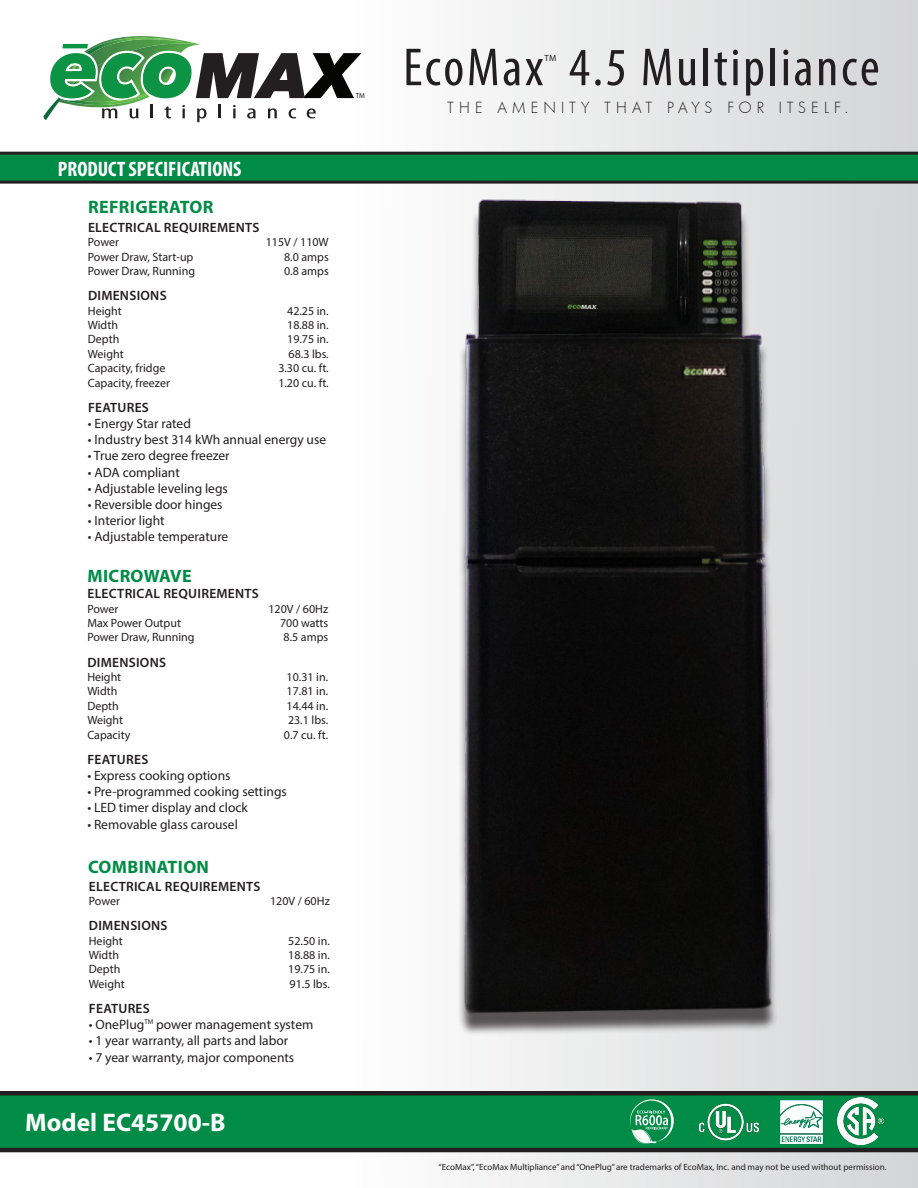
<style>
.page{position:relative;width:918px;height:1188px;background:#fff}
.page>*{position:absolute;margin:0;border:0;box-sizing:border-box;transform-origin:0 0}
.t1{font:condensed 54px "Myriad Pro";letter-spacing:.05em;color:#231f20}
.t2{font:700 25.5px "Myriad Pro";color:#fff}
.t3{font:700 condensed 21px "Myriad Pro";color:#fff}
.t4{font:700 18px "Myriad Pro";letter-spacing:.02em;color:#008c46}
.t5{font:300 15px "Futura";letter-spacing:.34em;color:#231f20}
.t6{font:13.5px "Myriad Pro";color:#231f20}
.t7{font:600 13.5px "Myriad Pro";letter-spacing:.02em;color:#231f20}
.t8{font:12px "Myriad Pro";color:#231f20}
.t9{font:9px "Myriad Pro";color:#231f20}
.t10{font:7.2px "Myriad Pro";color:#231f20}
</style>
<div class="page">
<div style="left:355px;top:0;width:563px;height:1188px;background:linear-gradient(to right,#fdfdfd,#d3d4d5)"></div>
<svg style="left:0;top:152px;width:219px;height:32px;background:#097a41"></svg>
<div style="left:0;top:1094px;width:918px;height:55px;background:#008c46"></div>
<hr style="left:0;top:1091px;width:918px;height:4px;background:#231f20">
<hr style="left:0;top:1148px;width:918px;height:4px;background:#231f20">
<img style="left:780px;top:1100px;width:43px;height:44px">
<img style="left:838px;top:1098px;width:46px;height:46px">
<img style="left:698px;top:1103px;width:62px;height:38px">
<svg style="left:630px;top:1099px;width:44px;height:45px"></svg>
<svg style="left:43px;top:36px;width:318px;height:86px"></svg>
<img style="left:219px;top:78px;width:699px;height:980px">
<p class="t3" style="left:58px;top:155px;width:185px">PRODUCT SPECIFICATIONS</p>
<p class="t4" style="left:88px;top:196px;width:127px">REFRIGERATOR</p>
<p class="t7" style="left:88px;top:219px;width:173px">ELECTRICAL REQUIREMENTS</p>
<p class="t8" style="left:88px;top:235px;width:33px">Power</p>
<p class="t8" style="left:266px;top:235px;width:64px">115V / 110W</p>
<p class="t8" style="left:88px;top:249px;width:107px">Power Draw, Start-up</p>
<p class="t8" style="left:284px;top:249px;width:46px">8.0 amps</p>
<p class="t8" style="left:88px;top:263px;width:109px">Power Draw, Running</p>
<p class="t8" style="left:284px;top:263px;width:46px">0.8 amps</p>
<p class="t7" style="left:88px;top:287px;width:80px">DIMENSIONS</p>
<p class="t8" style="left:88px;top:303px;width:35px">Height</p>
<p class="t8" style="left:287px;top:303px;width:43px">42.25 in.</p>
<p class="t8" style="left:88px;top:317px;width:32px">Width</p>
<p class="t8" style="left:287px;top:317px;width:43px">18.88 in.</p>
<p class="t8" style="left:88px;top:332px;width:33px">Depth</p>
<p class="t8" style="left:287px;top:332px;width:43px">19.75 in.</p>
<p class="t8" style="left:88px;top:346px;width:37px">Weight</p>
<p class="t8" style="left:289px;top:346px;width:42px">68.3 lbs.</p>
<p class="t8" style="left:88px;top:361px;width:79px">Capacity, fridge</p>
<p class="t8" style="left:278px;top:361px;width:52px">3.30 cu. ft.</p>
<p class="t8" style="left:88px;top:375px;width:84px">Capacity, freezer</p>
<p class="t8" style="left:278px;top:375px;width:52px">1.20 cu. ft.</p>
<p class="t7" style="left:88px;top:399px;width:62px">FEATURES</p>
<p class="t6" style="left:88px;top:415px;width:105px">• Energy Star rated</p>
<p class="t6" style="left:88px;top:431px;width:240px">• Industry best 314 kWh annual energy use</p>
<p class="t6" style="left:88px;top:447px;width:143px">• True zero degree freezer</p>
<p class="t6" style="left:88px;top:464px;width:93px">• ADA compliant</p>
<p class="t6" style="left:88px;top:480px;width:142px">• Adjustable leveling legs</p>
<p class="t6" style="left:88px;top:496px;width:136px">• Reversible door hinges</p>
<p class="t6" style="left:88px;top:512px;width:78px">• Interior light</p>
<p class="t6" style="left:88px;top:528px;width:142px">• Adjustable temperature</p>
<p class="t4" style="left:88px;top:564px;width:106px">MICROWAVE</p>
<p class="t7" style="left:87px;top:585px;width:173px">ELECTRICAL REQUIREMENTS</p>
<p class="t8" style="left:87px;top:601px;width:33px">Power</p>
<p class="t8" style="left:268px;top:601px;width:61px">120V / 60Hz</p>
<p class="t8" style="left:87px;top:616px;width:95px">Max Power Output</p>
<p class="t8" style="left:280px;top:616px;width:50px">700 watts</p>
<p class="t8" style="left:87px;top:630px;width:109px">Power Draw, Running</p>
<p class="t8" style="left:284px;top:630px;width:46px">8.5 amps</p>
<p class="t7" style="left:87px;top:653px;width:80px">DIMENSIONS</p>
<p class="t8" style="left:87px;top:670px;width:35px">Height</p>
<p class="t8" style="left:287px;top:670px;width:43px">10.31 in.</p>
<p class="t8" style="left:87px;top:684px;width:32px">Width</p>
<p class="t8" style="left:287px;top:684px;width:43px">17.81 in.</p>
<p class="t8" style="left:87px;top:698px;width:33px">Depth</p>
<p class="t8" style="left:287px;top:698px;width:43px">14.44 in.</p>
<p class="t8" style="left:87px;top:713px;width:37px">Weight</p>
<p class="t8" style="left:288px;top:713px;width:42px">23.1 lbs.</p>
<p class="t8" style="left:87px;top:727px;width:45px">Capacity</p>
<p class="t8" style="left:284px;top:727px;width:46px">0.7 cu. ft.</p>
<p class="t7" style="left:87px;top:751px;width:62px">FEATURES</p>
<p class="t6" style="left:87px;top:767px;width:145px">• Express cooking options</p>
<p class="t6" style="left:87px;top:783px;width:201px">• Pre-programmed cooking settings</p>
<p class="t6" style="left:87px;top:799px;width:162px">• LED timer display and clock</p>
<p class="t6" style="left:87px;top:816px;width:152px">• Removable glass carousel</p>
<p class="t4" style="left:88px;top:855px;width:122px">COMBINATION</p>
<p class="t7" style="left:89px;top:878px;width:173px">ELECTRICAL REQUIREMENTS</p>
<p class="t8" style="left:89px;top:894px;width:33px">Power</p>
<p class="t8" style="left:270px;top:894px;width:61px">120V / 60Hz</p>
<p class="t7" style="left:89px;top:917px;width:80px">DIMENSIONS</p>
<p class="t8" style="left:89px;top:933px;width:35px">Height</p>
<p class="t8" style="left:288px;top:933px;width:43px">52.50 in.</p>
<p class="t8" style="left:89px;top:948px;width:32px">Width</p>
<p class="t8" style="left:288px;top:948px;width:43px">18.88 in.</p>
<p class="t8" style="left:89px;top:962px;width:33px">Depth</p>
<p class="t8" style="left:288px;top:962px;width:43px">19.75 in.</p>
<p class="t8" style="left:89px;top:976px;width:37px">Weight</p>
<p class="t8" style="left:290px;top:976px;width:42px">91.5 lbs.</p>
<p class="t7" style="left:89px;top:1000px;width:62px">FEATURES</p>
<p class="t6" style="left:89px;top:1016px;width:226px">• OnePlug<sup>TM</sup> power management system</p>
<p class="t6" style="left:89px;top:1033px;width:201px">• 1 year warranty, all parts and labor</p>
<p class="t6" style="left:89px;top:1049px;width:207px">• 7 year warranty, major components</p>
<p class="t2" style="left:25px;top:1106px;width:202px">Model EC45700-B</p>
<p class="t10" style="left:356px;top:92px;width:11px">TM</p>
<p class="t1" style="left:403px;top:35px;width:478px">EcoMax 4.5 Multipliance</p>
<p class="t9" style="left:545px;top:52px;width:13px">TM</p>
<p class="t5" style="left:447px;top:98px;width:403px">THE AMENITY THAT PAYS FOR ITSELF.</p>
<p class="t9" style="left:439px;top:1161px;width:450px">“EcoMax”, “EcoMax Multipliance” and “OnePlug” are trademarks of EcoMax, Inc. and may not be used without permission.</p>
</div>
